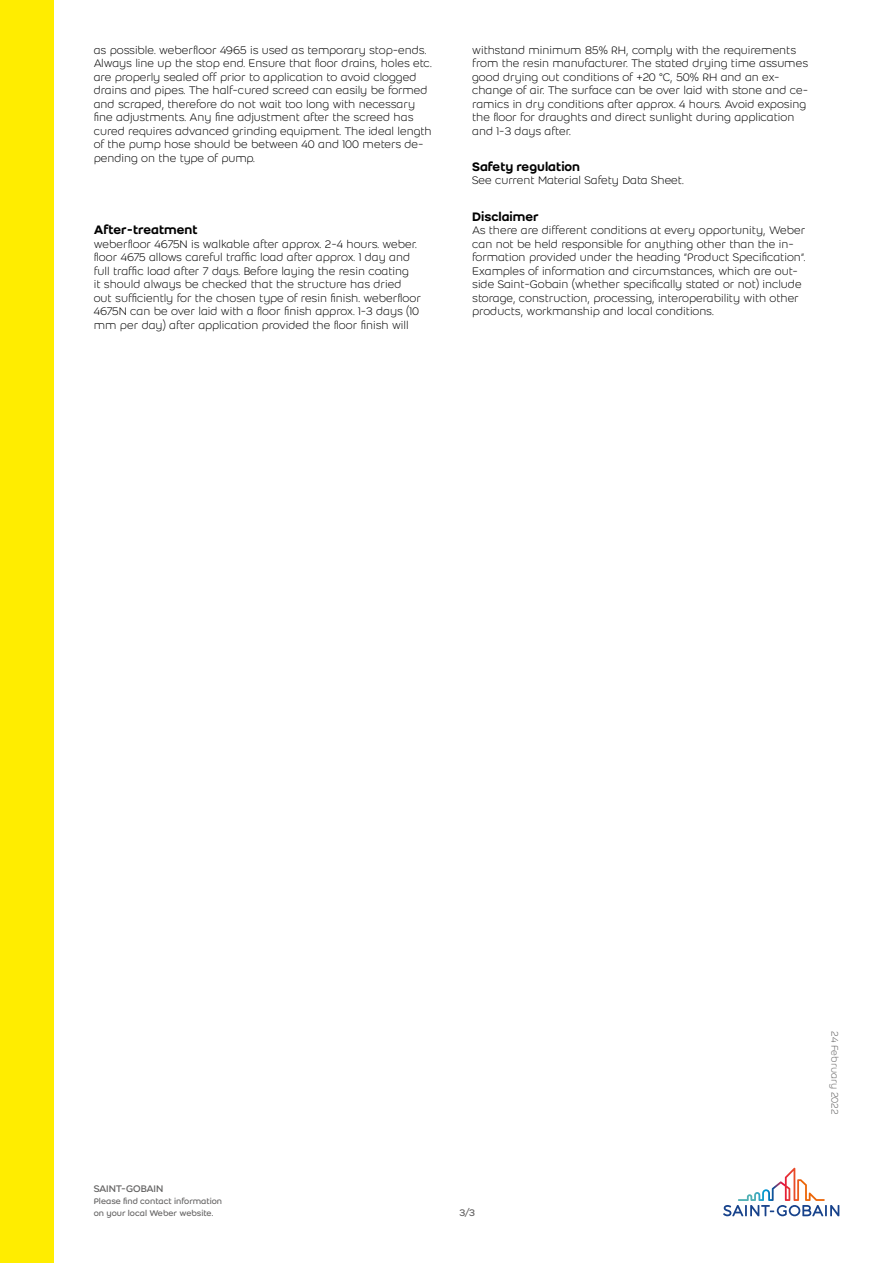
<style>
.page{position:relative;width:893px;height:1263px;background:#fff}
.page>*{position:absolute;margin:0;border:0;box-sizing:border-box;transform-origin:0 0}
.t1{font:500 13.5px "Weber";color:#000}
.t2{font:300 12px/13.5px "Weber";color:#000}
.t3{font:10.5px "Weber";letter-spacing:-.02em;color:#646363}
.t4{font:300 10.5px "Weber";color:#646363}
.t5{font:9px/12px "Weber";color:#646363}
</style>
<div class="page">
<div style="left:0;top:0;width:54px;height:1263px;background:#ffed00"></div>
<svg style="left:723px;top:1168px;width:116px;height:48px"></svg>
<p class="t2" style="left:94px;top:43px;width:339px">as possible. weberfloor 4965 is used as temporary stop-ends.<br>Always line up the stop end. Ensure that floor drains, holes etc. are properly sealed off prior to application to avoid clogged drains and pipes. The half-cured screed can easily be formed and scraped, therefore do not wait too long with necessary fine adjustments. Any fine adjustment after the screed has cured requires advanced grinding equipment. The ideal length of the pump hose should be between 40 and 100 meters de&shy;pending on the type of pump.</p>
<p class="t1" style="left:94px;top:220px;width:105px">After-treatment</p>
<p class="t2" style="left:94px;top:237px;width:329px">weberfloor 4675N is walkable after approx. 2-4 hours. weber. floor 4675 allows careful traffic load after approx. 1 day and full traffic load after 7 days. Before laying the resin coating<br>it should always be checked that the structure has dried out sufficiently for the chosen type of resin finish. weberfloor 4675N can be over laid with a floor finish approx. 1-3 days (10 mm per day) after application provided the floor finish will</p>
<p class="t2" style="left:472px;top:43px;width:337px">withstand minimum 85% RH, comply with the requirements from the resin manufacturer. The stated drying time assumes good drying out conditions of +20 °C, 50% RH and an ex&shy;change of air. The surface can be over laid with stone and ce&shy;ramics in dry conditions after approx. 4 hours. Avoid exposing the floor for draughts and direct sunlight during application and 1-3 days after.</p>
<p class="t1" style="left:472px;top:157px;width:109px">Safety regulation</p>
<p class="t2" style="left:472px;top:174px;width:213px">See current Material Safety Data Sheet.</p>
<p class="t1" style="left:472px;top:206px;width:68px">Disclaimer</p>
<p class="t2" style="left:472px;top:223px;width:335px">As there are different conditions at every opportunity, Weber can not be held responsible for anything other than the in&shy;formation provided under the heading “Product Specification”.<br>Examples of information and circumstances, which are out&shy;side Saint-Gobain (whether specifically stated or not) include storage, construction, processing, interoperability with other products, workmanship and local conditions.</p>
<p class="t3" style="left:94px;top:1181px;width:71px">SAINT-GOBAIN</p>
<p class="t5" style="left:94px;top:1195px;width:130px">Please find contact information on your local Weber website.</p>
<p class="t3" style="left:459px;top:1205px;width:17px">3/3</p>
<p class="t4" style="left:842px;top:1031px;width:84px;rotate:90deg">24 February 2022</p>
</div>
